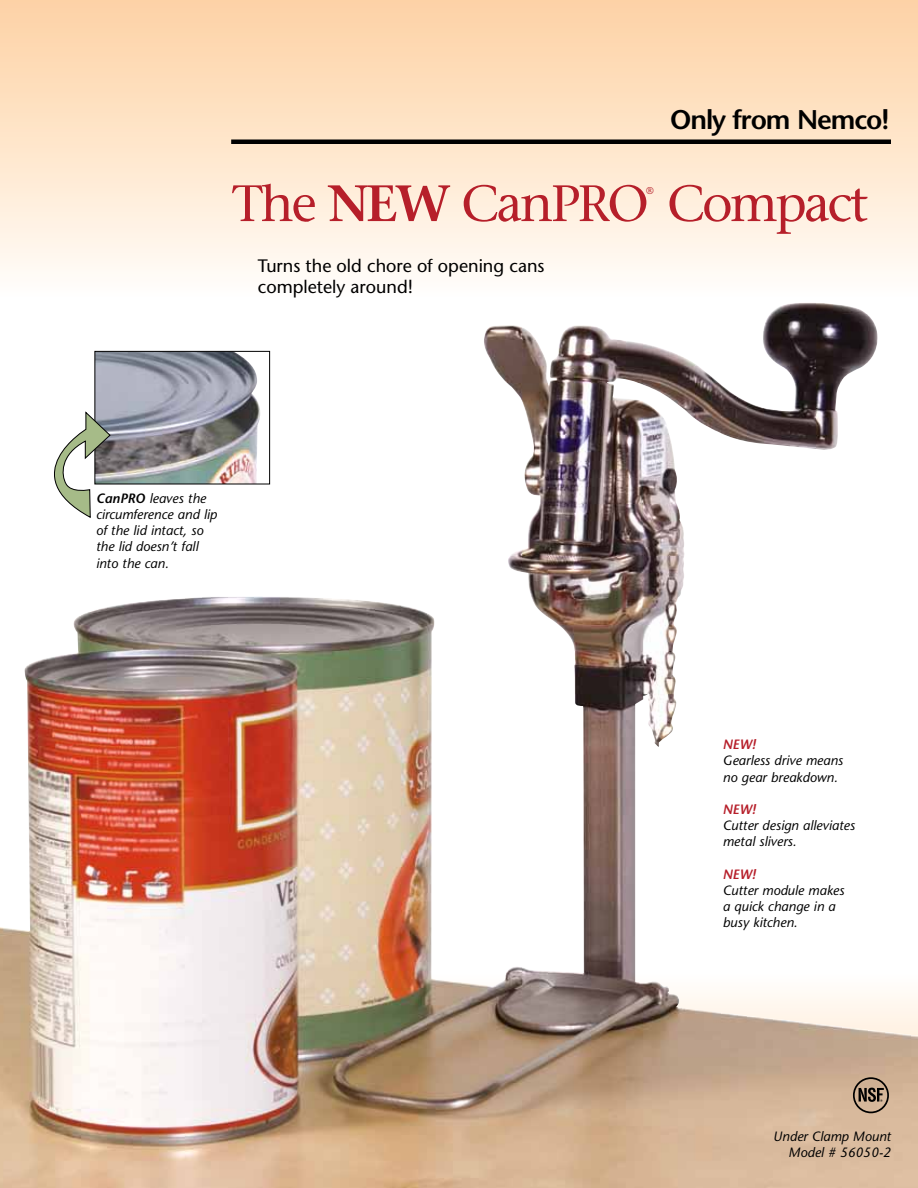
<style>
.page{position:relative;width:918px;height:1188px;background:#fff}
.page>*{position:absolute;margin:0;border:0;box-sizing:border-box;transform-origin:0 0}
.t1{font:51px "Stone Serif";letter-spacing:-.05em;color:#b61f2a}
.t2{font:600 27px "Stone Sans";letter-spacing:-.04em;color:#000}
.t3{font:18px/21px "Stone Sans";color:#000}
.t4{font:italic 13.5px/16.2px "Stone Sans";color:#000}
.t5{font:italic 600 13.5px "Stone Sans";color:#b61f2a}
.t6{font:9.9px "Stone Serif";color:#b61f2a}
.s1{font-weight:600}
</style>
<div class="page">
<div style="left:0;top:0;width:918px;height:297px;background:linear-gradient(to bottom,#fdd1a3,#fffdfa)"></div>
<div style="left:231px;top:139px;width:660px;height:5px;background:#000"></div>
<img style="left:0;top:307px;width:918px;height:881px">
<div style="left:95px;top:351px;width:175px;height:133px;background:#fff"></div>
<img style="left:96px;top:353px;width:164px;height:129px">
<div style="left:94px;top:351px;width:176px;height:133px;border:1px solid #000"></div>
<svg style="left:12px;top:412px;width:99px;height:106px"></svg>
<div style="left:853px;top:1077px;width:36px;height:36px;border:2px solid #000;border-radius:50%"></div>
<svg style="left:859px;top:1088px;width:25px;height:14px"></svg>
<h2 class="t2" style="left:670px;top:103px;width:221px">Only from Nemco!</h2>
<h1 class="t1" style="left:232px;top:172px;width:638px">The <span class="s1">NEW</span> CanPRO Compact</h1>
<p class="t6" style="left:646px;top:185px;width:9px">®</p>
<h3 class="t3" style="left:258px;top:255px;width:288px">Turns the old chore of opening cans completely around!</h3>
<p class="t4" style="left:96px;top:490px;width:123px"><span class="s1">CanPRO</span> leaves the circumference and lip of the lid intact, so the lid doesn’t fall into the can.</p>
<p class="t5" style="left:723px;top:736px;width:34px">NEW!</p>
<p class="t4" style="left:723px;top:752px;width:122px">Gearless drive means no gear breakdown.</p>
<p class="t5" style="left:723px;top:801px;width:34px">NEW!</p>
<p class="t4" style="left:723px;top:817px;width:134px">Cutter design alleviates metal slivers.</p>
<p class="t5" style="left:723px;top:866px;width:34px">NEW!</p>
<p class="t4" style="left:723px;top:882px;width:123px">Cutter module makes a quick change in a busy kitchen.</p>
<p class="t4" style="left:773px;top:1128px;width:119px;text-align:right">Under Clamp Mount<br>Model # 56050-2</p>
</div>
